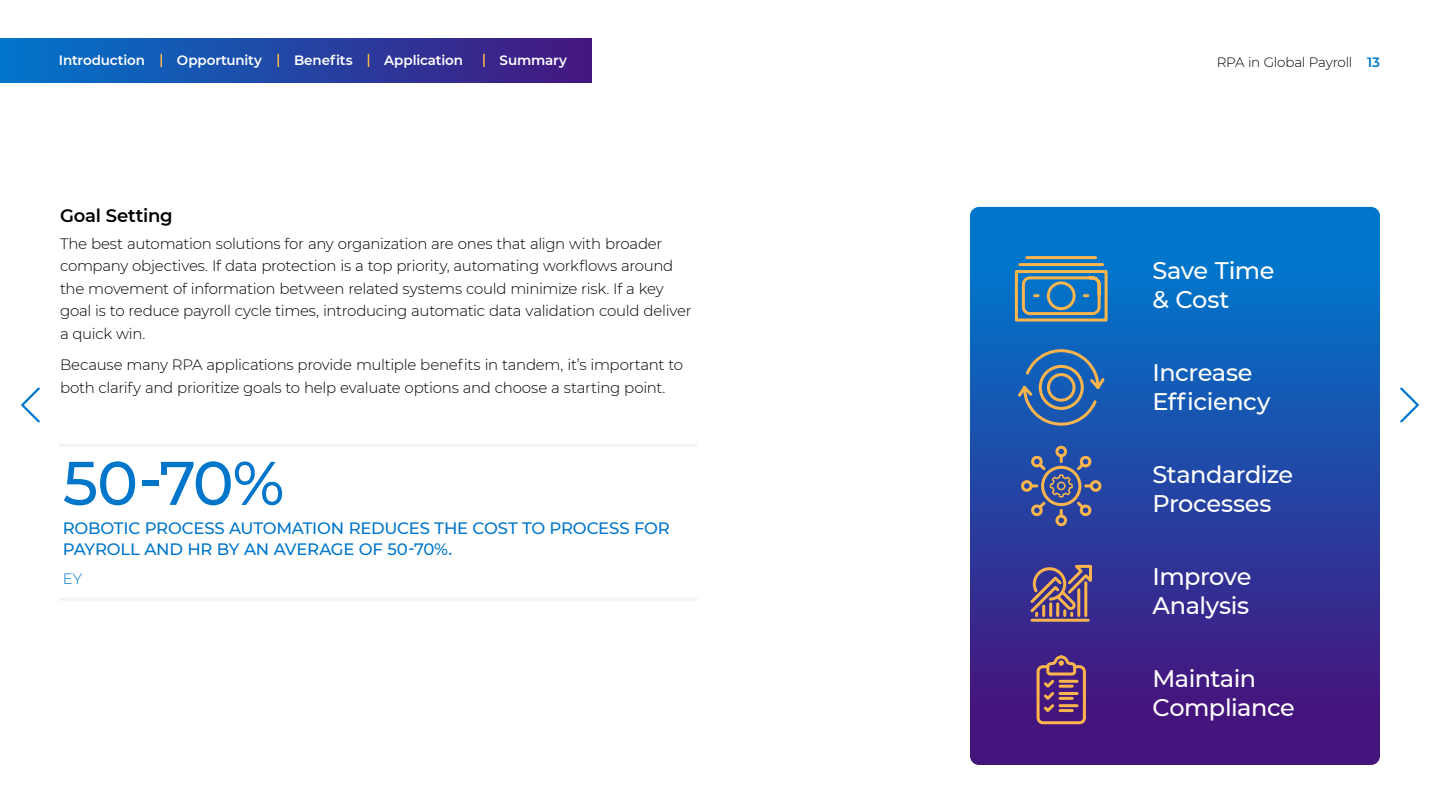
<style>
.page{position:relative;width:1440px;height:810px;background:#fff}
.page>*{position:absolute;margin:0;border:0;box-sizing:border-box;transform-origin:0 0}
.t1{font:500 61.5px "Montserrat";color:#0076cb}
.t2{font:500 24px/28.5px "Montserrat";letter-spacing:-.02em;color:#fff}
.t3{font:600 18px "Montserrat";letter-spacing:-.01em;color:#000}
.t4{font:500 16.5px/21px "Montserrat";letter-spacing:-.01em;color:#0076cb}
.t5{font:300 15px/22.5px "Montserrat";letter-spacing:-.02em;color:#000}
.t6{font:300 15px "Montserrat";color:#0076cb}
.t7{font:600 13.5px "Montserrat";letter-spacing:-.01em;color:#fff}
.t8{font:300 13.5px "Montserrat";letter-spacing:-.02em;color:#000}
.s1{font-weight:600;color:#0076cb}
</style>
<div class="page">
<svg style="left:970px;top:207px;width:410px;height:558px;background:#2344a3"></svg>
<svg style="left:1013px;top:255px;width:96px;height:68px;background:#58879d"></svg>
<svg style="left:1015px;top:348px;width:92px;height:79px;background:#3367a7"></svg>
<div style="left:1039px;top:365px;width:45px;height:45px;border:3px solid #fcb54d;border-radius:50%"></div>
<div style="left:1047px;top:373px;width:29px;height:29px;border:3px solid #fcb54d;border-radius:50%"></div>
<svg style="left:1020px;top:444px;width:83px;height:84px;background:#4a5a94"></svg>
<svg style="left:1028px;top:563px;width:65px;height:60px;background:#795d79"></svg>
<svg style="left:1035px;top:654px;width:52px;height:72px;background:#7b4970"></svg>
<hr style="left:59px;top:444px;width:638px;height:3px;background:#f5f4f4">
<hr style="left:59px;top:598px;width:638px;height:3px;background:#f5f4f4">
<svg style="left:1400px;top:387px;width:19px;height:36px"></svg>
<svg style="left:21px;top:387px;width:19px;height:36px"></svg>
<div style="left:0;top:38px;width:591px;height:45px;background:linear-gradient(to right,#0175ca,#44167f)"></div>
<svg style="left:483px;top:54px;width:2px;height:13px"></svg>
<svg style="left:160px;top:54px;width:2px;height:13px"></svg>
<svg style="left:278px;top:54px;width:1px;height:13px"></svg>
<svg style="left:368px;top:54px;width:1px;height:13px"></svg>
<p class="t7" style="left:59px;top:51px;width:88px">Introduction</p>
<p class="t7" style="left:177px;top:51px;width:86px">Opportunity</p>
<p class="t7" style="left:294px;top:51px;width:60px">Benefits</p>
<p class="t7" style="left:384px;top:51px;width:80px">Application</p>
<p class="t7" style="left:500px;top:51px;width:69px">Summary</p>
<p class="t8" style="left:1217px;top:53px;width:165px">RPA in Global Payroll <span class="s1">13</span></p>
<p class="t3" style="left:60px;top:202px;width:114px">Goal Setting</p>
<p class="t5" style="left:60px;top:232px;width:633px">The best automation solutions for any organization are ones that align with broader company objectives. If data protection is a top priority, automating workflows around the movement of information between related systems could minimize risk. If a key goal is to reduce payroll cycle times, introducing automatic data validation could deliver a quick win.</p>
<p class="t5" style="left:60px;top:353px;width:625px">Because many RPA applications provide multiple benefits in tandem, it’s important to both clarify and prioritize goals to help evaluate options and choose a starting point.</p>
<h1 class="t1" style="left:63px;top:440px;width:223px">50-70%</h1>
<p class="t4" style="left:63px;top:517px;width:609px">ROBOTIC PROCESS AUTOMATION REDUCES THE COST TO PROCESS FOR<br>PAYROLL AND HR BY AN AVERAGE OF 50-70%.</p>
<p class="t6" style="left:63px;top:568px;width:21px">EY</p>
<h2 class="t2" style="left:1153px;top:256px;width:124px">Save Time &amp; Cost</h2>
<h2 class="t2" style="left:1153px;top:358px;width:119px">Increase<br>Efficiency</h2>
<h2 class="t2" style="left:1153px;top:460px;width:142px">Standardize<br>Processes</h2>
<h2 class="t2" style="left:1153px;top:562px;width:100px">Improve<br>Analysis</h2>
<h2 class="t2" style="left:1153px;top:664px;width:144px">Maintain<br>Compliance</h2>
</div>
